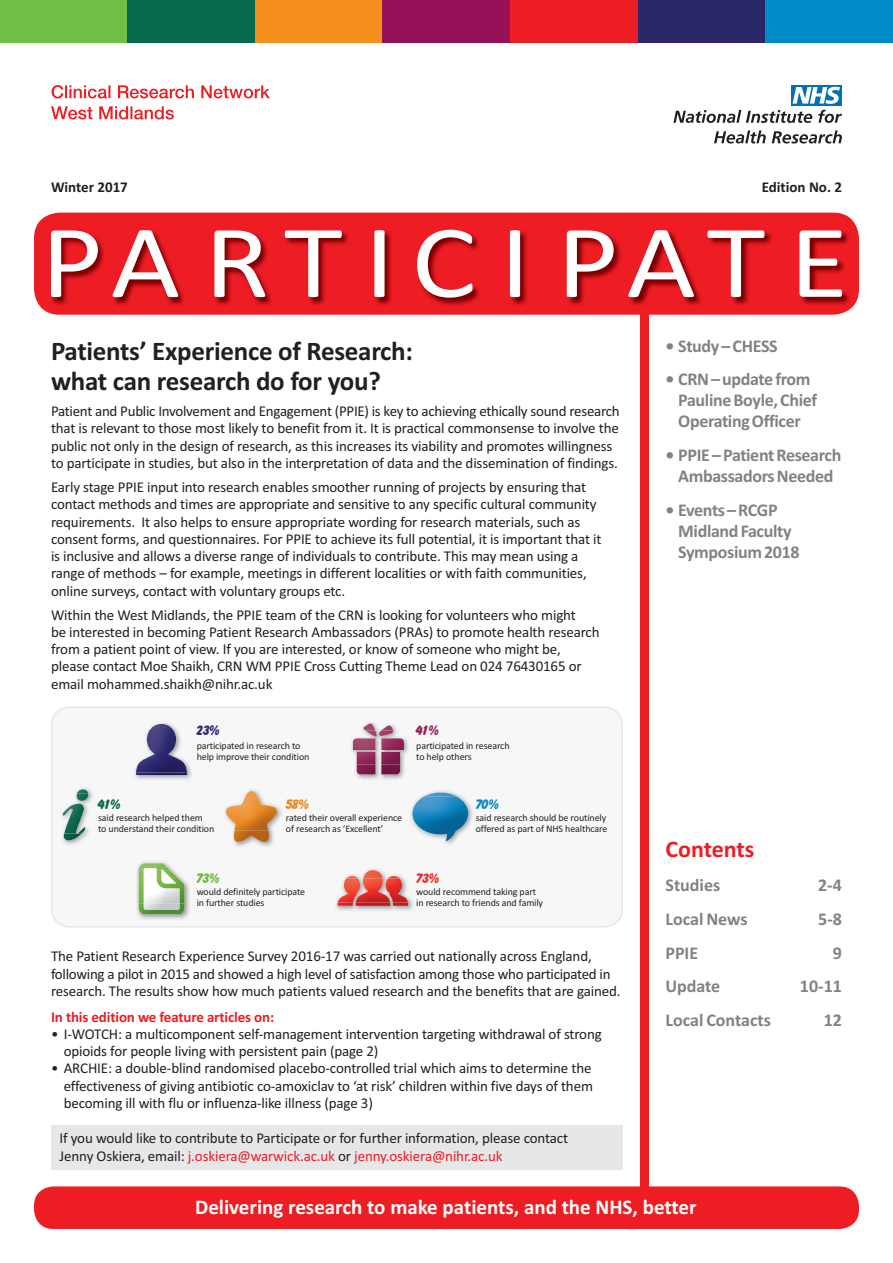
<style>
.page{position:relative;width:893px;height:1263px;background:#fff}
.page>*{position:absolute;margin:0;border:0;box-sizing:border-box;transform-origin:0 0}
.t1{font:700 27px/30px "Calibri";letter-spacing:-.01em;color:#231f20}
.t2{font:700 24px "Calibri";color:#ee1d23}
.t3{font:700 21px "Calibri";color:#fff}
.t4{font:700 18px/21px "Calibri";letter-spacing:-.02em;color:#808285}
.t5{font:700 18px "Calibri";color:#808285}
.t6{font:15px/17.2px "Calibri";letter-spacing:-.01em;color:#231f20}
.t7{font:700 15px "Calibri";letter-spacing:-.01em;color:#ee1d23}
.t8{font:700 15px "Calibri";color:#231f20}
.t9{font:800 14.25px "Balloon";color:#0b6850}
.t10{font:800 14.25px "Balloon";color:#ec8922}
.t11{font:800 14.25px "Balloon";color:#74b643}
.t12{font:800 14.25px "Balloon";color:#ee2d28}
.t13{font:800 14.25px "Balloon";color:#2d2a73}
.t14{font:800 14.25px "Balloon";color:#98245c}
.t15{font:800 14.25px "Balloon";color:#0c87c3}
.t16{font:10.05px/11.4px "Calibri";letter-spacing:-.01em;color:#231f20}
.s1{color:#ee1d23}
</style>
<div class="page">
<svg style="left:51px;top:706px;width:572px;height:221px"></svg>
<div style="left:640px;top:308px;width:8px;height:880px;background:#ee1d23"></div>
<div style="left:0;top:0;width:128px;height:43px;background:#71bf44"></div>
<div style="left:128px;top:0;width:127px;height:43px;background:#086a4d"></div>
<div style="left:255px;top:0;width:128px;height:43px;background:#f68e1e"></div>
<div style="left:383px;top:0;width:127px;height:43px;background:#961158"></div>
<div style="left:510px;top:0;width:128px;height:43px;background:#ee1d23"></div>
<div style="left:638px;top:0;width:127px;height:43px;background:#2b286a"></div>
<div style="left:765px;top:0;width:128px;height:43px;background:#008bc8"></div>
<svg style="left:51px;top:106px;width:123px;height:13px"></svg>
<svg style="left:52px;top:85px;width:218px;height:14px"></svg>
<svg style="left:673px;top:110px;width:139px;height:13px"></svg>
<svg style="left:818px;top:110px;width:24px;height:13px"></svg>
<svg style="left:714px;top:130px;width:52px;height:14px"></svg>
<svg style="left:772px;top:130px;width:70px;height:14px"></svg>
<div style="left:791px;top:85px;width:51px;height:21px;background:#0072bc"></div>
<svg style="left:793px;top:87px;width:47px;height:17px"></svg>
<div style="left:34px;top:213px;width:825px;height:102px;background:#ee1d23;border-radius:26px"></div>
<img style="left:51px;top:229px;width:799px;height:77px">
<svg style="left:51px;top:230px;width:791px;height:68px"></svg>
<div style="left:34px;top:1186px;width:825px;height:43px;background:#ee1d23;border-radius:20px"></div>
<div style="left:51px;top:1125px;width:572px;height:44px;background:#e6e7e9"></div>
<img style="left:135px;top:860px;width:56px;height:60px">
<img style="left:139px;top:863px;width:31px;height:7px">
<img style="left:139px;top:898px;width:45px;height:16px">
<img style="left:139px;top:870px;width:45px;height:28px">
<svg style="left:144px;top:868px;width:12px;height:2px"></svg>
<img style="left:144px;top:870px;width:35px;height:40px">
<svg style="left:162px;top:869px;width:16px;height:20px"></svg>
<img style="left:161px;top:870px;width:15px;height:13px">
<img style="left:334px;top:867px;width:80px;height:45px">
<img style="left:363px;top:870px;width:20px;height:9px">
<img style="left:356px;top:879px;width:34px;height:27px">
<svg style="left:388px;top:876px;width:12px;height:3px"></svg>
<img style="left:393px;top:902px;width:15px;height:4px">
<img style="left:386px;top:879px;width:22px;height:23px">
<svg style="left:346px;top:876px;width:12px;height:3px"></svg>
<img style="left:338px;top:902px;width:15px;height:4px">
<img style="left:338px;top:879px;width:22px;height:23px">
<img style="left:409px;top:789px;width:65px;height:58px">
<img style="left:424px;top:792px;width:33px;height:5px">
<img style="left:414px;top:821px;width:52px;height:20px">
<img style="left:412px;top:797px;width:56px;height:24px">
<img style="left:60px;top:786px;width:34px;height:60px">
<img style="left:64px;top:833px;width:18px;height:7px">
<img style="left:63px;top:804px;width:22px;height:29px">
<svg style="left:77px;top:789px;width:11px;height:12px"></svg>
<img style="left:133px;top:721px;width:60px;height:60px">
<img style="left:136px;top:765px;width:51px;height:10px">
<img style="left:136px;top:724px;width:49px;height:48px">
<img style="left:223px;top:788px;width:60px;height:60px">
<img style="left:244px;top:791px;width:14px;height:8px">
<img style="left:234px;top:831px;width:35px;height:11px">
<img style="left:226px;top:799px;width:51px;height:32px">
<img style="left:350px;top:721px;width:60px;height:60px">
<img style="left:381px;top:764px;width:19px;height:10px">
<img style="left:357px;top:764px;width:18px;height:10px">
<img style="left:357px;top:738px;width:47px;height:26px">
<img style="left:353px;top:738px;width:22px;height:12px">
<svg style="left:363px;top:723px;width:30px;height:14px"></svg>
<img style="left:379px;top:730px;width:14px;height:6px">
<p class="t8" style="left:51px;top:182px;width:78px">Winter 2017</p>
<p class="t8" style="left:762px;top:182px;width:82px">Edition No. 2</p>
<h1 class="t1" style="left:51px;top:339px;width:363px">Patients’ Experience of Research: what can research do for you?</h1>
<p class="t6" style="left:51px;top:404px;width:570px">Patient and Public Involvement and Engagement (PPIE) is key to achieving ethically sound research that is relevant to those most likely to benefit from it. It is practical commonsense to involve the public not only in the design of research, as this increases its viability and promotes willingness to participate in studies, but also in the interpretation of data and the dissemination of findings.</p>
<p class="t6" style="left:51px;top:480px;width:552px">Early stage PPIE input into research enables smoother running of projects by ensuring that contact methods and times are appropriate and sensitive to any specific cultural community requirements. It also helps to ensure appropriate wording for research materials, such as consent forms, and questionnaires. For PPIE to achieve its full potential, it is important that it is inclusive and allows a diverse range of individuals to contribute. This may mean using a range of methods – for example, meetings in different localities or with faith communities, online surveys, contact with voluntary groups etc.</p>
<p class="t6" style="left:51px;top:607px;width:550px">Within the West Midlands, the PPIE team of the CRN is looking for volunteers who might<br>be interested in becoming Patient Research Ambassadors (PRAs) to promote health research from a patient point of view. If you are interested, or know of someone who might be, please contact Moe Shaikh, CRN WM PPIE Cross Cutting Theme Lead on 024 76430165 or email mohammed.shaikh@nihr.ac.uk</p>
<p class="t13" style="left:197px;top:722px;width:24px">23%</p>
<p class="t14" style="left:416px;top:722px;width:24px">41%</p>
<p class="t16" style="left:197px;top:741px;width:114px">participated in research to help improve their condition</p>
<p class="t16" style="left:416px;top:741px;width:95px">participated in research to help others</p>
<p class="t9" style="left:98px;top:796px;width:24px">41%</p>
<p class="t10" style="left:286px;top:796px;width:24px">58%</p>
<p class="t15" style="left:476px;top:796px;width:24px">70%</p>
<p class="t16" style="left:98px;top:812px;width:118px">said research helped them<br>to understand their condition</p>
<p class="t16" style="left:286px;top:812px;width:118px">rated their overall experience of research as ‘Excellent’</p>
<p class="t16" style="left:476px;top:812px;width:133px">said research should be routinely offered as part of NHS healthcare</p>
<p class="t11" style="left:197px;top:870px;width:24px">73%</p>
<p class="t12" style="left:416px;top:870px;width:24px">73%</p>
<p class="t16" style="left:197px;top:886px;width:110px">would definitely participate in further studies</p>
<p class="t16" style="left:416px;top:886px;width:128px">would recommend taking part in research to friends and family</p>
<p class="t6" style="left:51px;top:949px;width:571px">The Patient Research Experience Survey 2016-17 was carried out nationally across England, following a pilot in 2015 and showed a high level of satisfaction among those who participated in research. The results show how much patients valued research and the benefits that are gained.</p>
<p class="t7" style="left:51px;top:1011px;width:225px">In this edition we feature articles on:</p>
<p class="t6" style="left:64px;top:1026px;width:540px;text-indent:-13px">• I-WOTCH: a multicomponent self-management intervention targeting withdrawal of strong opioids for people living with persistent pain (page 2)</p>
<p class="t6" style="left:64px;top:1061px;width:531px;text-align:justify;text-indent:-13px">• ARCHIE: a double-blind randomised placebo-controlled trial which aims to determine the effectiveness of giving antibiotic co-amoxiclav to ‘at risk’ children within five days of them becoming ill with flu or influenza-like illness (page 3)</p>
<p class="t6" style="left:60px;top:1130px;width:510px;line-height:18px">If you would like to contribute to Participate or for further information, please contact<br>Jenny Oskiera, email: <span class="s1">j.oskiera@warwick.ac.uk</span> or <span class="s1">jenny.oskiera@nihr.ac.uk</span></p>
<p class="t4" style="left:665px;top:337px;width:114px">• Study – CHESS</p>
<p class="t4" style="left:678px;top:370px;width:140px;text-indent:-13px">• CRN – update from<br>Pauline Boyle, Chief<br>Operating Officer</p>
<p class="t4" style="left:665px;top:446px;width:177px;text-align:center">• PPIE – Patient Research<br>Ambassadors Needed</p>
<p class="t4" style="left:678px;top:501px;width:123px;text-indent:-13px">• Events – RCGP<br>Midland Faculty<br>Symposium 2018</p>
<h2 class="t2" style="left:665px;top:841px;width:90px">Contents</h2>
<p class="t5" style="left:665px;top:879px;width:56px">Studies</p>
<p class="t4" style="left:818px;top:876px;width:25px">2-4</p>
<p class="t5" style="left:665px;top:912px;width:84px">Local News</p>
<p class="t4" style="left:818px;top:910px;width:25px">5-8</p>
<p class="t4" style="left:665px;top:943px;width:34px">PPIE</p>
<p class="t4" style="left:833px;top:943px;width:11px">9</p>
<p class="t4" style="left:665px;top:977px;width:56px">Update</p>
<p class="t4" style="left:800px;top:977px;width:44px">10-11</p>
<p class="t5" style="left:665px;top:1014px;width:107px">Local Contacts</p>
<p class="t4" style="left:824px;top:1011px;width:20px">12</p>
<h3 class="t3" style="left:195px;top:1200px;width:503px">Delivering research to make patients, and the NHS, better</h3>
</div>
